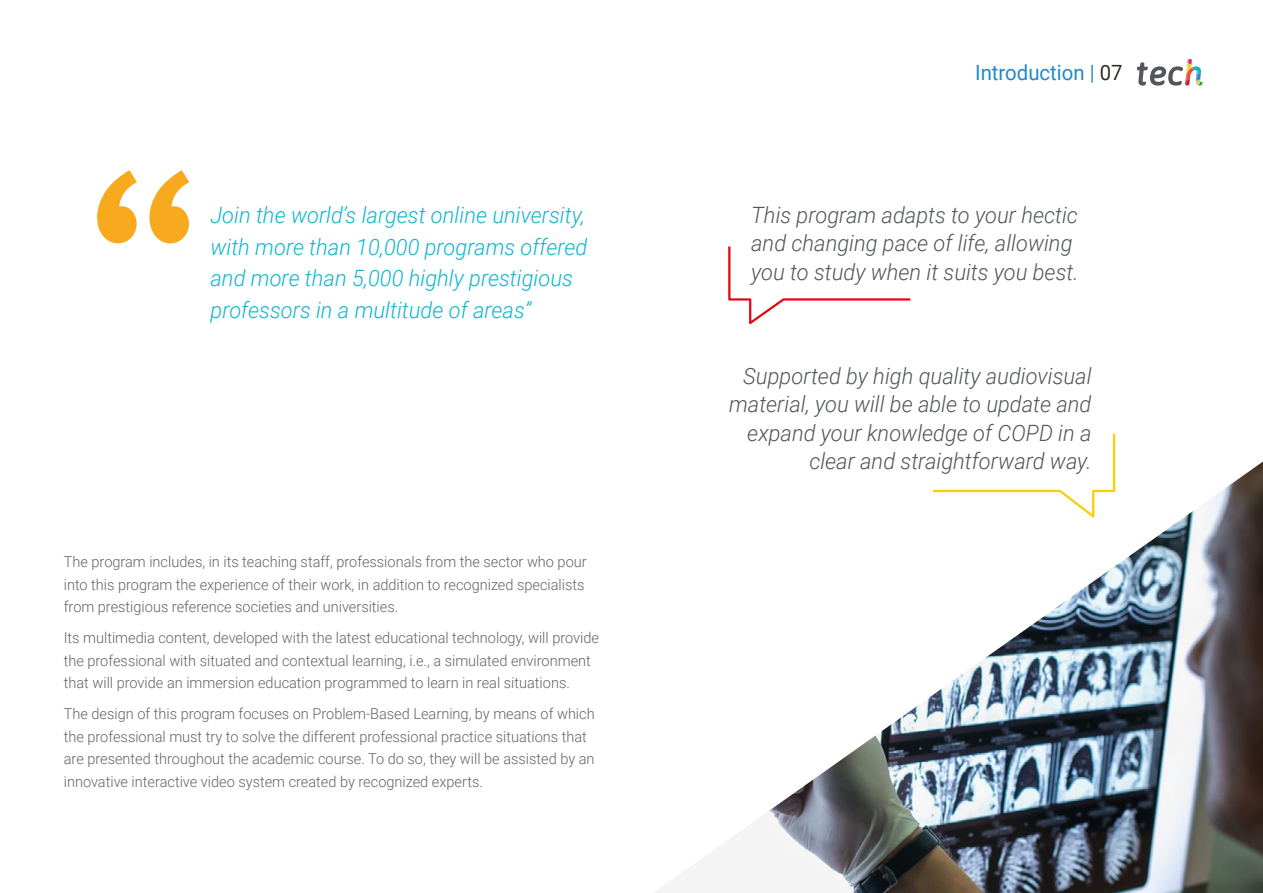
<style>
.page{position:relative;width:1263px;height:893px;background:#fff}
.page>*{position:absolute;margin:0;border:0;box-sizing:border-box;transform-origin:0 0}
.t1{font:italic 300 22.5px/28.5px "Roboto";color:#52555b;text-align:right}
.t2{font:italic 300 22.5px/31.5px "Roboto";color:#0fb6cf}
.t3{font:21px "Roboto";color:#2488c9}
.t4{font:300 15px/22.5px "Roboto";color:#61646a}
.s1{color:#312e20}
</style>
<div class="page">
<svg style="left:97px;top:170px;width:92px;height:73px"></svg>
<img style="left:654px;top:461px;width:609px;height:432px">
<svg style="left:1137px;top:59px;width:65px;height:27px"></svg>
<svg style="left:931px;top:433px;width:185px;height:88px"></svg>
<svg style="left:728px;top:246px;width:183px;height:78px"></svg>
<h1 class="t2" style="left:210px;top:199px;width:378px">Join the world’s largest online university, with more than 10,000 programs offered and more than 5,000 highly prestigious professors in a multitude of areas”</h1>
<p class="t4" style="left:64px;top:550px;width:524px">The program includes, in its teaching staff, professionals from the sector who pour into this program the experience of their work, in addition to recognized specialists from prestigious reference societies and universities.</p>
<p class="t4" style="left:64px;top:626px;width:537px">Its multimedia content, developed with the latest educational technology, will provide the professional with situated and contextual learning, i.e., a simulated environment that will provide an immersion education programmed to learn in real situations.</p>
<p class="t4" style="left:64px;top:702px;width:532px">The design of this program focuses on Problem-Based Learning, by means of which the professional must try to solve the different professional practice situations that are presented throughout the academic course. To do so, they will be assisted by an innovative interactive video system created by recognized experts.</p>
<h2 class="t3" style="left:975px;top:57px;width:149px">Introduction | <span class="s1">07</span></h2>
<h1 class="t1" style="left:751px;top:200px;width:329px;text-align:left">This program adapts to your hectic and changing pace of life, allowing you to study when it suits you best.</h1>
<h1 class="t1" style="left:729px;top:360px;width:364px">Supported by high quality audiovisual material, you will be able to update and expand your knowledge of COPD in a clear and straightforward way.</h1>
</div>
